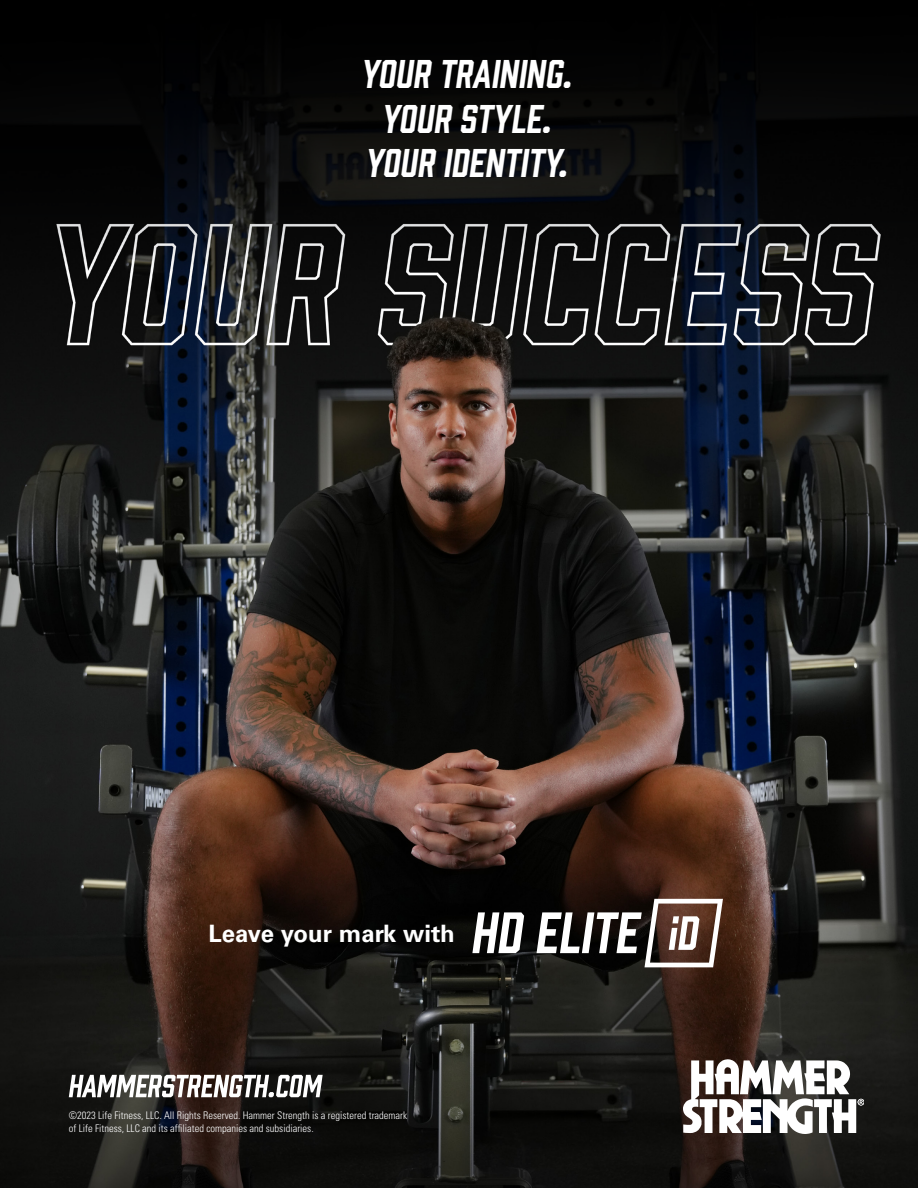
<style>
.page{position:relative;width:918px;height:1188px;background:#fff}
.page>*{position:absolute;margin:0;border:0;box-sizing:border-box;transform-origin:0 0}
.t1{font:italic 36.9px/44.2px "Prohibition";color:#fff;text-align:center}
.t2{font:700 24px "Univers LT Std";color:#fff}
.t3{font:300 condensed 10.5px/12.6px "Univers LT Std";color:#fff}
</style>
<div class="page">
<img style="left:0;top:269px;width:918px;height:919px">
<svg style="left:69px;top:1075px;width:254px;height:22px"></svg>
<svg style="left:0;top:0;width:918px;height:269px;background:#0c0c0d"></svg>
<svg style="left:683px;top:1059px;width:181px;height:75px"></svg>
<svg style="left:472px;top:912px;width:52px;height:41px"></svg>
<svg style="left:537px;top:899px;width:186px;height:68px"></svg>
<h1 class="t1" style="left:360px;top:49px;width:213px">YOUR TRAINING.<br>YOUR STYLE.<br>YOUR IDENTITY.</h1>
<h2 class="t2" style="left:209px;top:919px;width:248px">Leave your mark with</h2>
<p class="t3" style="left:69px;top:1109px;width:340px">©2023 Life Fitness, LLC. All Rights Reserved. Hammer Strength is a registered trademark of Life Fitness, LLC and its affiliated companies and subsidiaries.</p>
</div>
